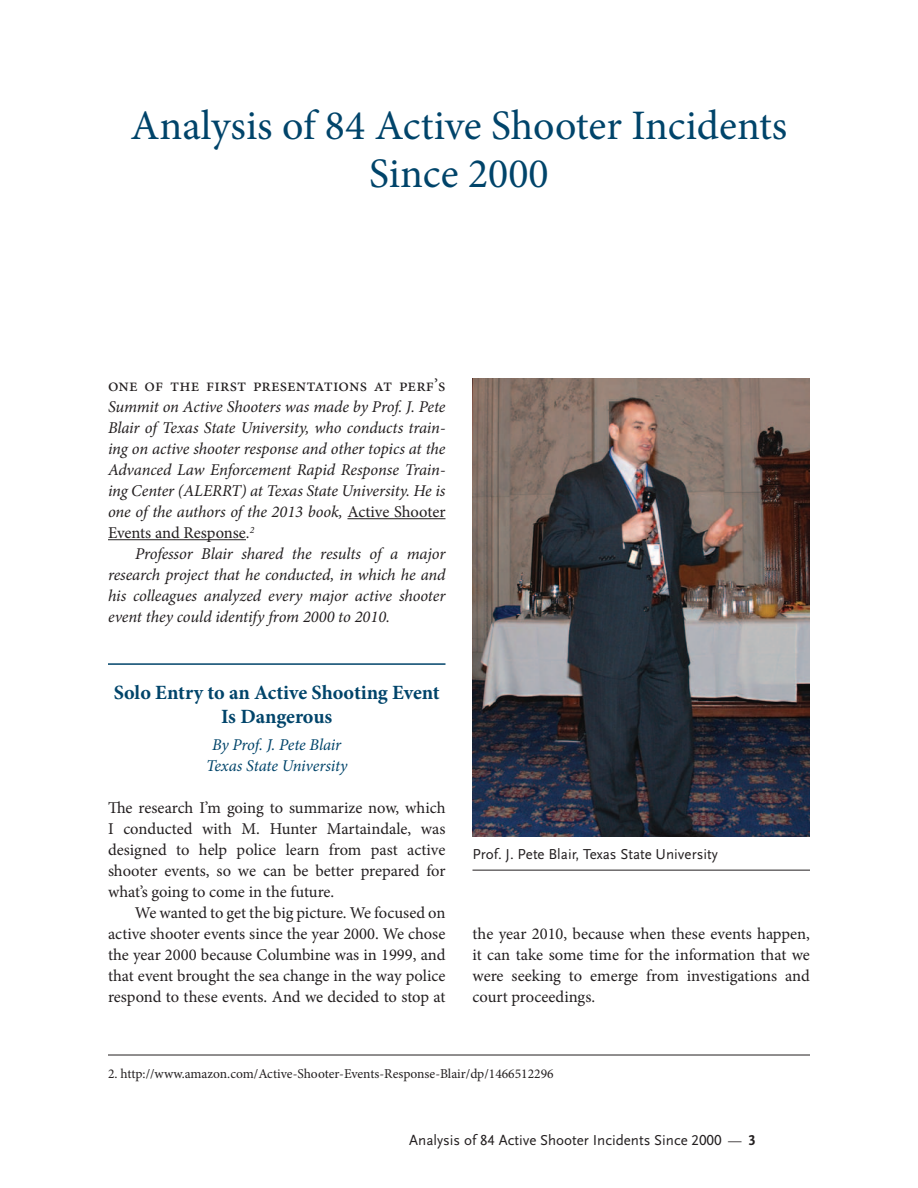
<style>
.page{position:relative;width:918px;height:1188px;background:#fff}
.page>*{position:absolute;margin:0;border:0;box-sizing:border-box;transform-origin:0 0}
.t1{font:42px/48px "Minion Pro";color:#00446a;text-align:center}
.t2{font:700 20.25px/24px "Minion Pro";letter-spacing:-.005em;color:#00446a;text-align:center}
.t3{font:18px "Minion Pro";letter-spacing:.005em;color:#231f20}
.t4{font:16.5px/21px "Minion Pro";color:#231f20;text-align:justify}
.t5{font:italic 16.5px/21px "Minion Pro";letter-spacing:-.005em;color:#231f20;text-align:justify}
.t6{font:italic 16.5px/21px "Minion Pro";letter-spacing:-.01em;color:#00446a;text-align:center}
.t7{font:15px "Scala Sans LF";color:#231f20}
.t8{font:13.5px "Minion Pro";color:#231f20}
.s1{font-style:normal}
.s2{font-size:13.5px}
.s3{font-weight:700}
</style>
<div class="page">
<hr style="left:347px;top:518px;width:98px;height:1px;background:#231f20">
<hr style="left:108px;top:539px;width:138px;height:1px;background:#231f20">
<hr style="left:108px;top:663px;width:338px;height:2px;background:#00446a">
<hr style="left:108px;top:1055px;width:702px;height:1px;background:#231f20">
<img style="left:472px;top:378px;width:338px;height:459px">
<hr style="left:472px;top:870px;width:338px;height:1px;background:#231f20">
<h1 class="t1" style="left:131px;top:101px;width:658px">Analysis of 84 Active Shooter Incidents<br>Since 2000</h1>
<p class="t3" style="left:108px;top:373px;width:339px">One of the first presentations at PERF’s</p>
<p class="t5" style="left:108px;top:396px;width:339px">Summit on Active Shooters was made by Prof. J. Pete Blair of Texas State University, who conducts train&shy;ing on active shooter response and other topics at the Advanced Law Enforcement Rapid Response Train&shy;ing Center (ALERRT) at Texas State University. He is one of the authors of the 2013 book, <span class="s1">Active Shooter Events and Response</span>.<sup>2</sup></p>
<p class="t5" style="left:108px;top:543px;width:339px;text-indent:27px">Professor Blair shared the results of a major research project that he conducted, in which he and his colleagues analyzed every major active shooter event they could identify from 2000 to 2010.</p>
<p class="t2" style="left:114px;top:680px;width:328px">Solo Entry to an Active Shooting Event<br>Is Dangerous</p>
<p class="t6" style="left:206px;top:734px;width:143px">By Prof. J. Pete Blair<br>Texas State University</p>
<p class="t4" style="left:108px;top:797px;width:339px">The research I’m going to summarize now, which I conducted with M. Hunter Martaindale, was designed to help police learn from past active shooter events, so we can be better prepared for what’s going to come in the future.</p>
<p class="t4" style="left:108px;top:902px;width:339px;text-indent:27px">We wanted to get the big picture. We focused on active shooter events since the year 2000. We chose the year 2000 because Columbine was in 1999, and that event brought the sea change in the way police respond to these events. And we decided to stop at</p>
<p class="t7" style="left:472px;top:846px;width:247px">Prof. J. Pete Blair, Texas State University</p>
<p class="t4" style="left:472px;top:923px;width:339px">the year 2010, because when these events happen, it can take some time for the information that we were seeking to emerge from investigations and court proceedings.</p>
<p class="t8" style="left:108px;top:1065px;width:447px">2. http://www.amazon.com/Active-Shooter-Events-Response-Blair/dp/1466512296</p>
<p class="t7" style="left:409px;top:1132px;width:348px">Analysis of 84 Active Shooter Incidents Since 2000 <span class="s2">—</span> <span class="s3">3</span></p>
</div>
